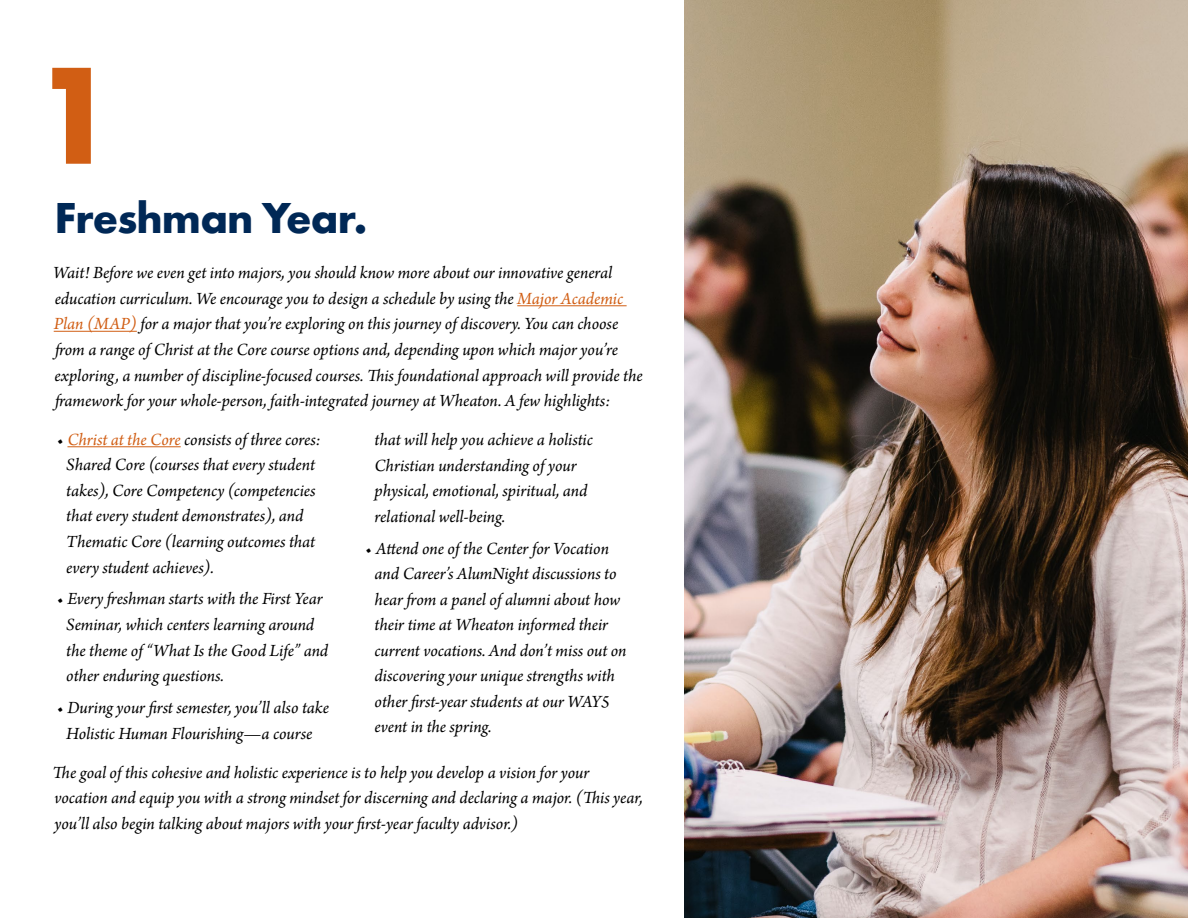
<style>
.page{position:relative;width:1188px;height:918px;background:#fff}
.page>*{position:absolute;margin:0;border:0;box-sizing:border-box;transform-origin:0 0}
.t1{font:700 143.85px "Futura PT";color:#d15e14}
.t2{font:700 45px "Futura PT";letter-spacing:-.02em;color:#002856}
.t3{font:italic 18px/25.5px "Arno Pro";letter-spacing:-.005em;color:#000}
.s1{color:#d15e14}
</style>
<div class="page">
<img style="left:684px;top:0;width:504px;height:918px">
<hr style="left:517px;top:305px;width:110px;height:1px;background:#d15e14">
<hr style="left:54px;top:331px;width:83px;height:1px;background:#d15e14">
<hr style="left:67px;top:446px;width:114px;height:1px;background:#d15e14">
<h1 class="t1" style="left:32px;top:23px;width:88px">1</h1>
<h2 class="t2" style="left:54px;top:189px;width:314px">Freshman Year.</h2>
<p class="t3" style="left:53px;top:261px;width:591px">Wait! Before we even get into majors, you should know more about our innovative general education curriculum. We encourage you to design a schedule by using the <span class="s1">Major Academic Plan (MAP)</span> for a major that you’re exploring on this journey of discovery. You can choose from a range of Christ at the Core course options and, depending upon which major you’re exploring, a number of discipline-focused courses. This foundational approach will provide the framework for your whole-person, faith-integrated journey at Wheaton. A few highlights:</p>
<p class="t3" style="left:66px;top:428px;width:256px;text-indent:-9px">• <span class="s1">Christ at the Core</span> consists of three cores:<br>Shared Core (courses that every student takes), Core Competency (competencies that every student demonstrates), and Thematic Core (learning outcomes that every student achieves).</p>
<p class="t3" style="left:66px;top:587px;width:263px;text-indent:-9px">• Every freshman starts with the First Year Seminar, which centers learning around the theme of “What Is the Good Life” and other enduring questions.</p>
<p class="t3" style="left:57px;top:696px;width:274px;text-align:center">• During your first semester, you’ll also take<br>Holistic Human Flourishing—a course</p>
<p class="t3" style="left:375px;top:428px;width:220px">that will help you achieve a holistic Christian understanding of your physical, emotional, spiritual, and relational well-being.</p>
<p class="t3" style="left:375px;top:536px;width:253px;text-indent:-9px">• Attend one of the Center for Vocation and Career’s AlumNight discussions to hear from a panel of alumni about how their time at Wheaton informed their current vocations. And don’t miss out on discovering your unique strengths with other first-year students at our WAY5 event in the spring.</p>
<p class="t3" style="left:53px;top:760px;width:592px">The goal of this cohesive and holistic experience is to help you develop a vision for your vocation and equip you with a strong mindset for discerning and declaring a major. (This year, you’ll also begin talking about majors with your first-year faculty advisor.)</p>
</div>
